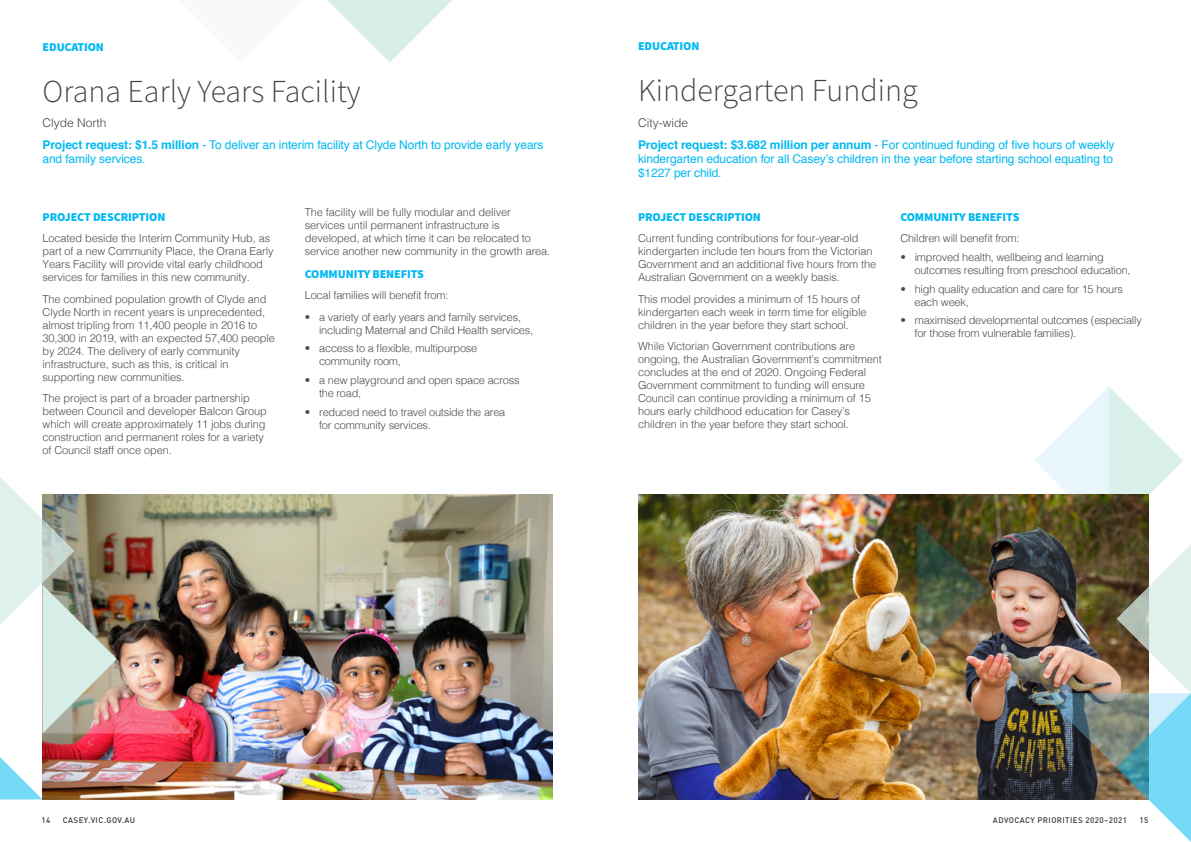
<style>
.page{position:relative;width:1191px;height:842px;background:#fff}
.page>*{position:absolute;margin:0;border:0;box-sizing:border-box;transform-origin:0 0}
.t1{font:300 32px "Source Sans Pro";color:#434243}
.t2{font:12px/22.5px "Helvetica";letter-spacing:-.01em;color:#00b9f1}
.t3{font:900 12px "Source Sans Pro";letter-spacing:-.01em;color:#00b9f1}
.t4{font:300 11px/13px "Helvetica";letter-spacing:-.01em;color:#524b48}
.t5{font:500 8px "DIN";letter-spacing:.05em;color:#383839}
.s1{font-weight:300;color:#434243}
.s2{font-weight:700}
</style>
<div class="page">
<svg style="left:1034px;top:386px;width:149px;height:149px"></svg>
<img style="left:191px;top:495px;width:362px;height:304px">
<svg style="left:327px;top:0;width:125px;height:62px"></svg>
<img style="left:639px;top:495px;width:509px;height:304px">
<img style="left:917px;top:521px;width:70px;height:138px">
<img style="left:0;top:477px;width:191px;height:322px">
<img style="left:1042px;top:544px;width:149px;height:298px">
<p class="t3" style="left:43px;top:38px;width:63px">EDUCATION</p>
<h1 class="t1" style="left:43px;top:70px;width:320px">Orana Early Years Facility</h1>
<p class="t2" style="left:43px;top:112px;width:502px"><span class="s1">Clyde North<br></span><span class="s2">Project request: $1.5 million</span> - To deliver an interim facility at Clyde North to provide early years</p>
<p class="t2" style="left:43px;top:148px;width:105px">and family services.</p>
<p class="t3" style="left:43px;top:208px;width:124px">PROJECT DESCRIPTION</p>
<p class="t4" style="left:43px;top:231px;width:233px">Located beside the Interim Community Hub, as part of a new Community Place, the Orana Early Years Facility will provide vital early childhood services for families in this new community.</p>
<p class="t4" style="left:43px;top:291px;width:234px">The combined population growth of Clyde and Clyde North in recent years is unprecedented, almost tripling from 11,400 people in 2016 to 30,300 in 2019, with an expected 57,400 people by 2024. The delivery of early community infrastructure, such as this, is critical in supporting new communities.</p>
<p class="t4" style="left:43px;top:391px;width:226px">The project is part of a broader partnership between Council and developer Balcon Group which will create approximately 11 jobs during construction and permanent roles for a variety of Council staff once open.</p>
<p class="t4" style="left:305px;top:205px;width:247px">The facility will be fully modular and deliver services until permanent infrastructure is developed, at which time it can be relocated to service another new community in the growth area.</p>
<p class="t3" style="left:305px;top:265px;width:121px">COMMUNITY BENEFITS</p>
<p class="t4" style="left:305px;top:288px;width:145px">Local families will benefit from:</p>
<p class="t4" style="left:319px;top:310px;width:216px;text-indent:-14px">• a variety of early years and family services, including Maternal and Child Health services,</p>
<p class="t4" style="left:319px;top:341px;width:160px;text-indent:-14px">• access to a flexible, multipurpose community room,</p>
<p class="t4" style="left:319px;top:373px;width:202px;text-indent:-14px">• a new playground and open space across the road,</p>
<p class="t4" style="left:319px;top:405px;width:188px;text-indent:-14px">• reduced need to travel outside the area for community services.</p>
<p class="t3" style="left:638px;top:38px;width:63px">EDUCATION</p>
<h1 class="t1" style="left:638px;top:69px;width:281px">Kindergarten Funding</h1>
<p class="t2" style="left:638px;top:111px;width:478px"><span class="s1">City-wide<br></span><span class="s2">Project request: $3.682 million per annum</span> - For continued funding of five hours of weekly</p>
<p class="t2" style="left:638px;top:152px;width:476px;line-height:14px">kindergarten education for all Casey’s children in the year before starting school equating to $1227 per child.</p>
<p class="t3" style="left:638px;top:208px;width:124px">PROJECT DESCRIPTION</p>
<p class="t4" style="left:638px;top:231px;width:240px">Current funding contributions for four-year-old kindergarten include ten hours from the Victorian Government and an additional five hours from the Australian Government on a weekly basis.</p>
<p class="t4" style="left:638px;top:291px;width:230px">This model provides a minimum of 15 hours of kindergarten each week in term time for eligible children in the year before they start school.</p>
<p class="t4" style="left:638px;top:339px;width:245px">While Victorian Government contributions are ongoing, the Australian Government’s commitment concludes at the end of 2020. Ongoing Federal Government commitment to funding will ensure Council can continue providing a minimum of 15 hours early childhood education for Casey’s children in the year before they start school.</p>
<p class="t3" style="left:900px;top:208px;width:121px">COMMUNITY BENEFITS</p>
<p class="t4" style="left:900px;top:231px;width:121px">Children will benefit from:</p>
<p class="t4" style="left:914px;top:250px;width:218px;text-indent:-14px">• improved health, wellbeing and learning outcomes resulting from preschool education,</p>
<p class="t4" style="left:914px;top:281px;width:210px;text-indent:-14px">• high quality education and care for 15 hours each week,</p>
<p class="t4" style="left:914px;top:313px;width:229px;text-indent:-14px">• maximised developmental outcomes (especially for those from vulnerable families).</p>
<p class="t5" style="left:42px;top:815px;width:10px">14</p>
<p class="t5" style="left:63px;top:815px;width:74px">CASEY.VIC.GOV.AU</p>
<p class="t5" style="left:993px;top:815px;width:136px">ADVOCACY PRIORITIES 2020–2021</p>
<p class="t5" style="left:1139px;top:815px;width:10px">15</p>
</div>
